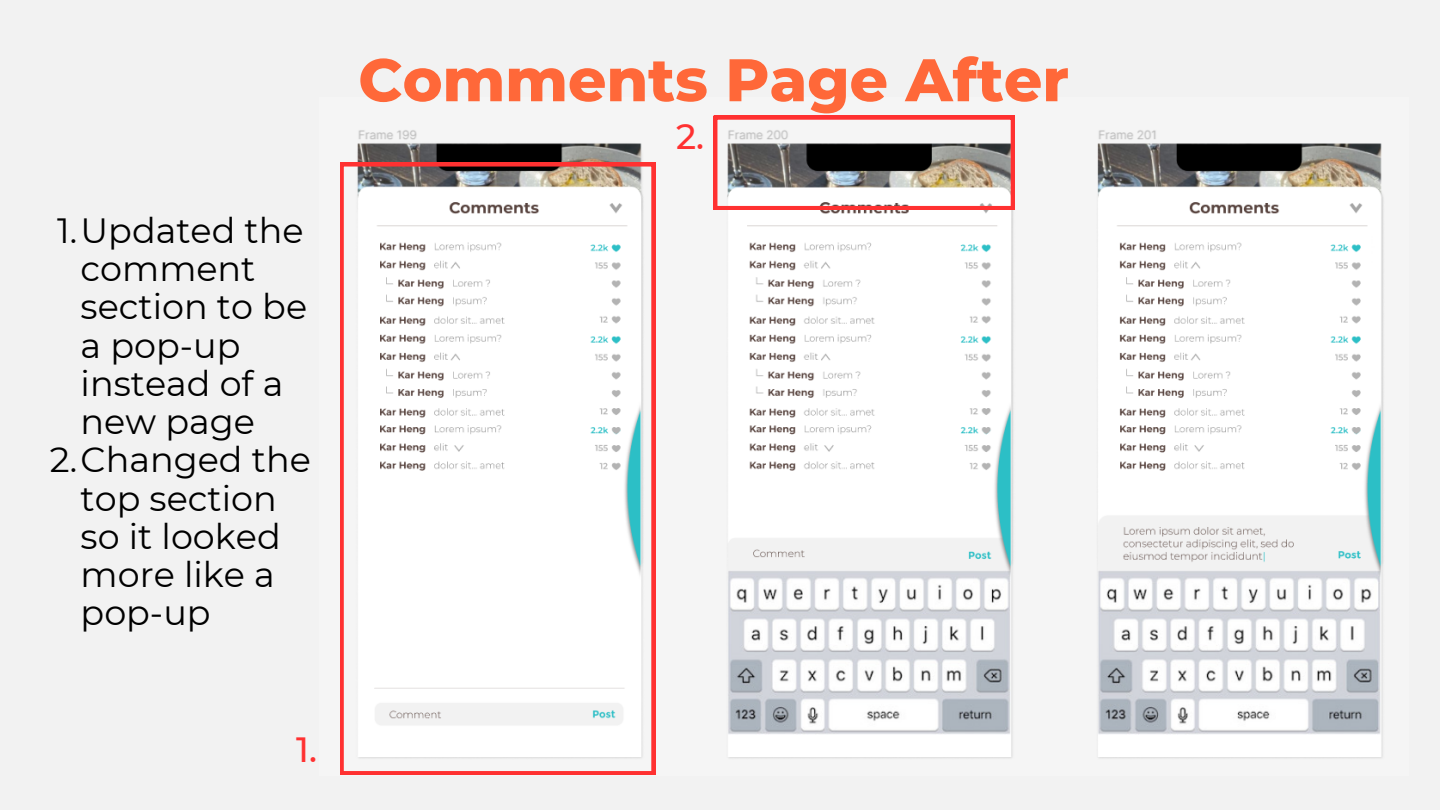
<style>
.page{position:relative;width:1440px;height:810px;background:#f2f2f2}
.page>*{position:absolute;margin:0;border:0;box-sizing:border-box;transform-origin:0 0}
.t1{font:800 60px "Montserrat";color:#ff6839}
.t2{font:35px/38.2px "Montserrat";color:#000}
.t3{font:500 35px "Montserrat";color:#ff3131}
</style>
<div class="page">
<img style="left:340px;top:115px;width:1043px;height:660px">
<svg style="left:714px;top:116px;width:300px;height:94px"></svg>
<svg style="left:340px;top:163px;width:315px;height:612px"></svg>
<p class="t2" style="left:81px;top:211px;width:228px;text-indent:-24px">1.Updated the comment section to be a pop-up instead of a new page</p>
<p class="t2" style="left:81px;top:441px;width:232px;text-indent:-31px">2.Changed the top section so it looked more like a pop-up</p>
<p class="t3" style="left:296px;top:728px;width:22px">1.</p>
<p class="t1" style="left:358px;top:43px;width:712px">Comments Page After</p>
<p class="t3" style="left:676px;top:115px;width:30px">2.</p>
</div>
